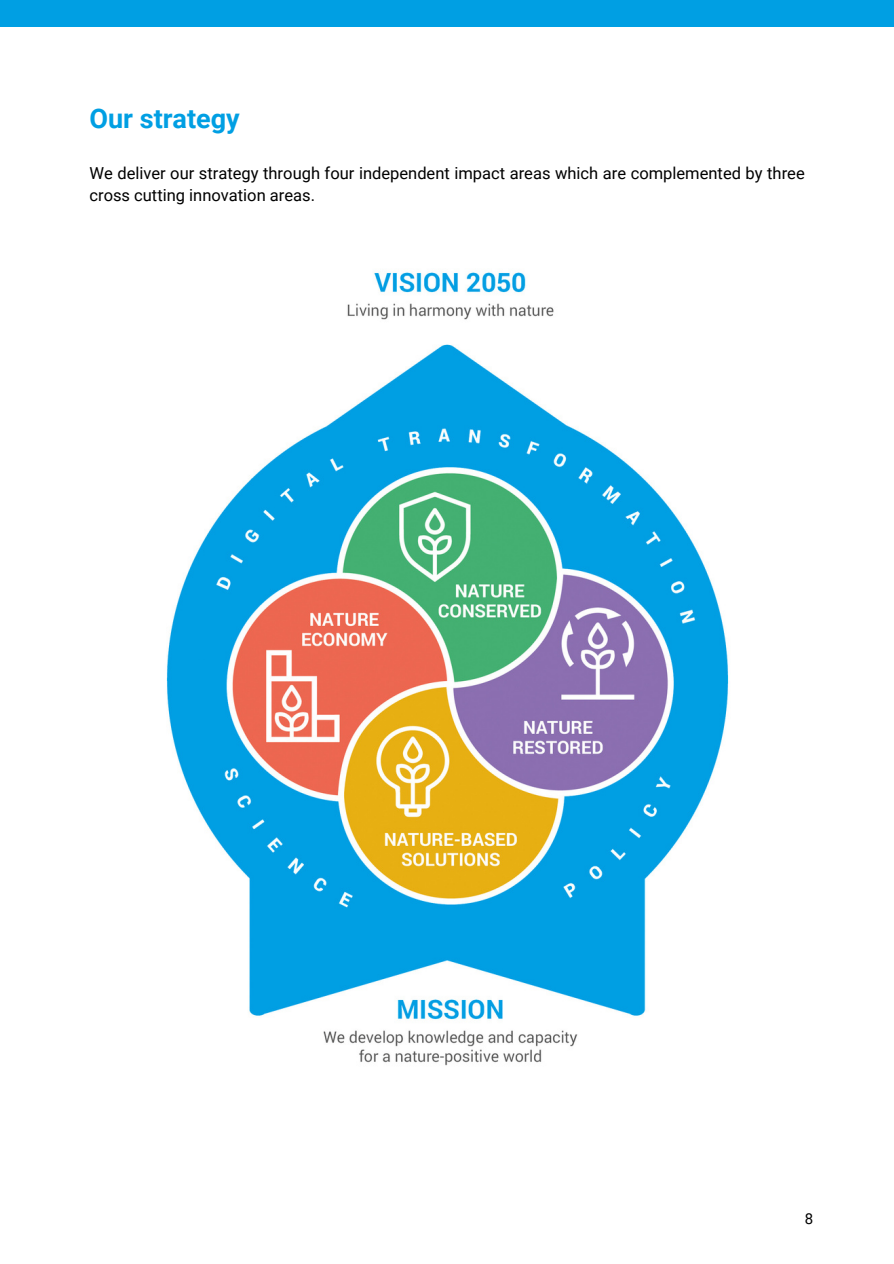
<style>
.page{position:relative;width:894px;height:1264px;background:#fff}
.page>*{position:absolute;margin:0;border:0;box-sizing:border-box;transform-origin:0 0}
.t1{font:700 27px "Roboto";color:#009fe3}
.t2{font:16.5px/22.5px "Roboto";color:#000}
.t3{font:15px "Roboto";color:#000}
</style>
<div class="page">
<div style="left:0;top:0;width:893px;height:27px;background:#009fe3"></div>
<img style="left:166px;top:272px;width:563px;height:794px">
<p class="t1" style="left:89px;top:103px;width:152px">Our strategy</p>
<p class="t2" style="left:89px;top:162px;width:716px">We deliver our strategy through four independent impact areas which are complemented by three cross cutting innovation areas.</p>
<p class="t3" style="left:804px;top:1209px;width:10px">8</p>
</div>
